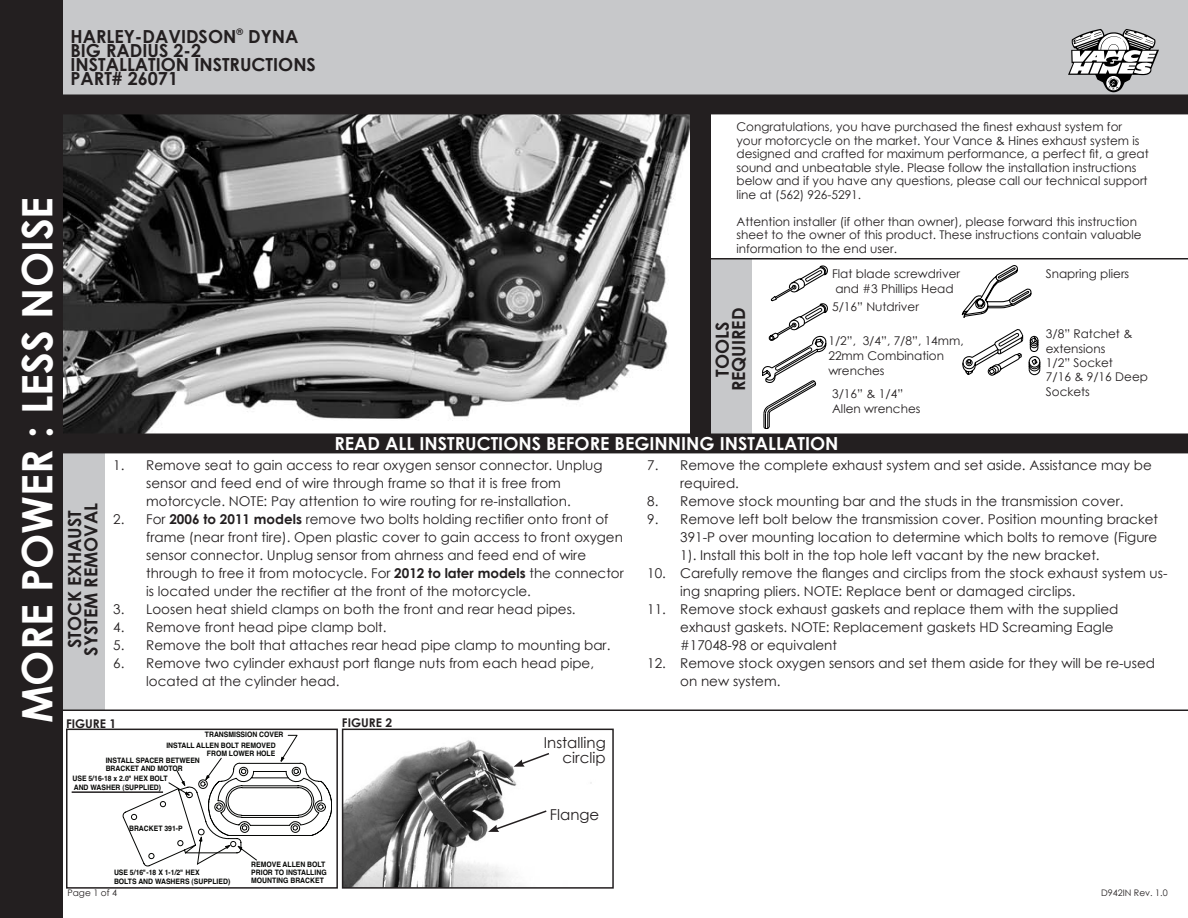
<style>
.page{position:relative;width:1188px;height:918px;background:#fff}
.page>*{position:absolute;margin:0;border:0;box-sizing:border-box;transform-origin:0 0}
.t1{font:700 42px "Century Gothic";color:#fff}
.t2{font:700 18px "Century Gothic";color:#231f20}
.t3{font:700 18px "Century Gothic";color:#fff}
.t4{font:15px/15px "Century Gothic";color:#231f20;text-align:right}
.Install_Instruction{font:13.5px/18px "Century Gothic";color:#231f20}
.Install_Instruction-2{font:12px/13.5px "Century Gothic";color:#231f20}
.t5{font:700 12px "Century Gothic";color:#231f20}
.t6{font:9px "Century Gothic";color:#231f20}
.t7{font:700 7.5px/8.4px "Helvetica";color:#040503;scale:.92 1}
.s1{font-weight:700}
</style>
<div class="page">
<img style="left:63px;top:114px;width:627px;height:320px">
<div style="left:56px;top:0;width:1132px;height:104px;background:#c7c8ca"></div>
<div style="left:57px;top:448px;width:48px;height:262px;background:#c7c8ca"></div>
<div style="left:708px;top:258px;width:44px;height:176px;background:#c7c8ca"></div>
<div style="left:1px;top:1px;width:61px;height:916px;background:#231f20"></div>
<div style="left:0;top:0;width:63px;height:918px;border:2px solid #231f20"></div>
<svg style="left:60px;top:29px;width:1128px;height:85px"></svg>
<svg style="left:762px;top:265px;width:279px;height:164px"></svg>
<hr style="left:60px;top:710px;width:1128px;height:1px;background:#231f20">
<hr style="left:710px;top:258px;width:478px;height:2px;background:#231f20">
<svg style="left:123px;top:735px;width:209px;height:132px"></svg>
<div style="left:66px;top:729px;width:272px;height:160px;border:2px solid #231f20"></div>
<div style="left:56px;top:434px;width:1131px;height:19px;background:#231f20"></div>
<div style="left:691px;top:107px;width:19px;height:339px;background:#231f20"></div>
<div style="left:690px;top:106px;width:21px;height:341px;border:2px solid #231f20"></div>
<img style="left:345px;top:740px;width:247px;height:146px">
<div style="left:342px;top:729px;width:272px;height:160px;border:2px solid #231f20"></div>
<svg style="left:514px;top:752px;width:37px;height:15px"></svg>
<svg style="left:488px;top:809px;width:60px;height:23px"></svg>
<hr style="left:72px;top:791px;width:91px;height:2px;background:#231f20">
<p class="t2" style="left:70px;top:22px;width:230px">HARLEY-DAVIDSON<sup>®</sup> DYNA</p>
<p class="t2" style="left:70px;top:37px;width:132px">BIG RADIUS 2-2</p>
<p class="t2" style="left:70px;top:51px;width:247px">INSTALLATION INSTRUCTIONS</p>
<p class="t2" style="left:70px;top:65px;width:109px">PART# 26071</p>
<p class="t1" style="left:5px;top:723px;width:528px;rotate:-90deg">MORE POWER : LESS NOISE</p>
<p class="Install_Instruction-2" style="left:736px;top:120px;width:414px">Congratulations, you have purchased the finest exhaust system for your motorcycle on the market. Your Vance &amp; Hines exhaust system is designed and crafted for maximum performance, a perfect fit, a great sound and unbeatable style. Please follow the installation instructions below and if you have any questions, please call our technical support line at (562) 926-5291.</p>
<p class="Install_Instruction-2" style="left:736px;top:214px;width:407px">Attention installer (if other than owner), please forward this instruction sheet to the owner of this product. These instructions contain valuable information to the end user.</p>
<p class="t2" style="left:61px;top:648px;width:139px;rotate:-90deg">STOCK EXHAUST</p>
<p class="t2" style="left:77px;top:656px;width:154px;rotate:-90deg">SYSTEM REMOVAL</p>
<p class="t2" style="left:725px;top:391px;width:85px;rotate:-90deg">REQUIRED</p>
<p class="t2" style="left:708px;top:377px;width:57px;rotate:-90deg">TOOLS</p>
<p class="Install_Instruction-2" style="left:832px;top:267px;width:130px">Flat blade screwdriver</p>
<p class="Install_Instruction-2" style="left:835px;top:282px;width:120px">and #3 Phillips Head</p>
<p class="Install_Instruction-2" style="left:832px;top:300px;width:88px">5/16” Nutdriver</p>
<p class="Install_Instruction-2" style="left:828px;top:334px;width:137px">1/2”, 3/4”, 7/8”, 14mm,</p>
<p class="Install_Instruction-2" style="left:828px;top:349px;width:117px">22mm Combination</p>
<p class="Install_Instruction-2" style="left:828px;top:364px;width:58px">wrenches</p>
<p class="Install_Instruction-2" style="left:832px;top:387px;width:73px">3/16” &amp; 1/4”</p>
<p class="Install_Instruction-2" style="left:832px;top:402px;width:90px">Allen wrenches</p>
<p class="t3" style="left:334px;top:430px;width:506px">READ ALL INSTRUCTIONS BEFORE BEGINNING INSTALLATION</p>
<p class="Install_Instruction-2" style="left:1046px;top:267px;width:85px">Snapring pliers</p>
<p class="Install_Instruction-2" style="left:1046px;top:326px;width:88px;line-height:14.4px">3/8” Ratchet &amp; extensions</p>
<p class="Install_Instruction-2" style="left:1046px;top:356px;width:69px">1/2” Socket</p>
<p class="Install_Instruction-2" style="left:1046px;top:370px;width:104px">7/16 &amp; 9/16 Deep</p>
<p class="Install_Instruction-2" style="left:1046px;top:385px;width:46px">Sockets</p>
<p class="Install_Instruction" style="left:146px;top:456px;width:458px;text-indent:-33px">1. Remove seat to gain access to rear oxygen sensor connector. Unplug sensor and feed end of wire through frame so that it is free from motorcycle. NOTE: Pay attention to wire routing for re-installation.</p>
<p class="Install_Instruction" style="left:146px;top:510px;width:479px;text-indent:-33px">2. For <span class="s1">2006 to 2011 models</span> remove two bolts holding rectifier onto front of frame (near front tire). Open plastic cover to gain access to front oxygen sensor connector. Unplug sensor from ahrness and feed end of wire through to free it from motocycle. For <span class="s1">2012 to later models</span> the connector is located under the rectifier at the front of the motorcycle.</p>
<p class="Install_Instruction" style="left:113px;top:600px;width:464px">3. Loosen heat shield clamps on both the front and rear head pipes.</p>
<p class="Install_Instruction" style="left:113px;top:618px;width:275px">4. Remove front head pipe clamp bolt.</p>
<p class="Install_Instruction" style="left:113px;top:636px;width:499px">5. Remove the bolt that attaches rear head pipe clamp to mounting bar.</p>
<p class="Install_Instruction" style="left:146px;top:654px;width:449px;text-indent:-33px">6. Remove two cylinder exhaust port flange nuts from each head pipe, located at the cylinder head.</p>
<p class="Install_Instruction" style="left:680px;top:456px;width:473px;text-indent:-33px">7. Remove the complete exhaust system and set aside. Assistance may be required.</p>
<p class="Install_Instruction" style="left:647px;top:492px;width:478px">8. Remove stock mounting bar and the studs in the transmission cover.</p>
<p class="Install_Instruction" style="left:680px;top:510px;width:479px;text-align:justify;text-indent:-33px">9. Remove left bolt below the transmission cover. Position mounting bracket 391-P over mounting location to determine which bolts to remove (Figure 1). Install this bolt in the top hole left vacant by the new bracket.</p>
<p class="Install_Instruction" style="left:680px;top:564px;width:489px;text-indent:-33px">10. Carefully remove the flanges and circlips from the stock exhaust system us&shy;ing snapring pliers. NOTE: Replace bent or damaged circlips.</p>
<p class="Install_Instruction" style="left:647px;top:600px;width:473px">11. Remove stock exhaust gaskets and replace them with the supplied</p>
<p class="Install_Instruction" style="left:680px;top:618px;width:435px">exhaust gaskets. NOTE: Replacement gaskets HD Screaming Eagle #17048-98 or equivalent</p>
<p class="Install_Instruction" style="left:680px;top:654px;width:476px;text-indent:-33px">12. Remove stock oxygen sensors and set them aside for they will be re-used on new system.</p>
<p class="t5" style="left:66px;top:714px;width:52px">FIGURE 1</p>
<p class="t7" style="left:205px;top:731px;width:87px">TRANSMISSION COVER</p>
<p class="t7" style="left:166px;top:741px;width:120px;text-align:right">INSTALL ALLEN BOLT REMOVED<br>FROM LOWER HOLE</p>
<p class="t7" style="left:106px;top:756px;width:104px">INSTALL SPACER BETWEEN<br>BRACKET AND MOTOR</p>
<p class="t7" style="left:73px;top:774px;width:105px;line-height:8.9px">USE 5/16-18 x 2.0" HEX BOLT<br>AND WASHER (SUPPLIED)</p>
<p class="t7" style="left:129px;top:824px;width:60px">BRACKET 391-P</p>
<p class="t7" style="left:114px;top:868px;width:128px;line-height:9.4px">USE 5/16"-18 X 1-1/2" HEX<br>BOLTS AND WASHERS (SUPPLIED)</p>
<p class="t6" style="left:68px;top:887px;width:51px">Page 1 of 4</p>
<p class="t7" style="left:251px;top:860px;width:83px">REMOVE ALLEN BOLT<br>PRIOR TO INSTALLING<br>MOUNTING BRACKET</p>
<p class="t5" style="left:342px;top:714px;width:52px">FIGURE 2</p>
<p class="t4" style="left:544px;top:735px;width:63px">Installing circlip</p>
<p class="t4" style="left:550px;top:807px;width:51px">Flange</p>
<p class="t6" style="left:1101px;top:887px;width:68px">D942IN Rev. 1.0</p>
</div>
